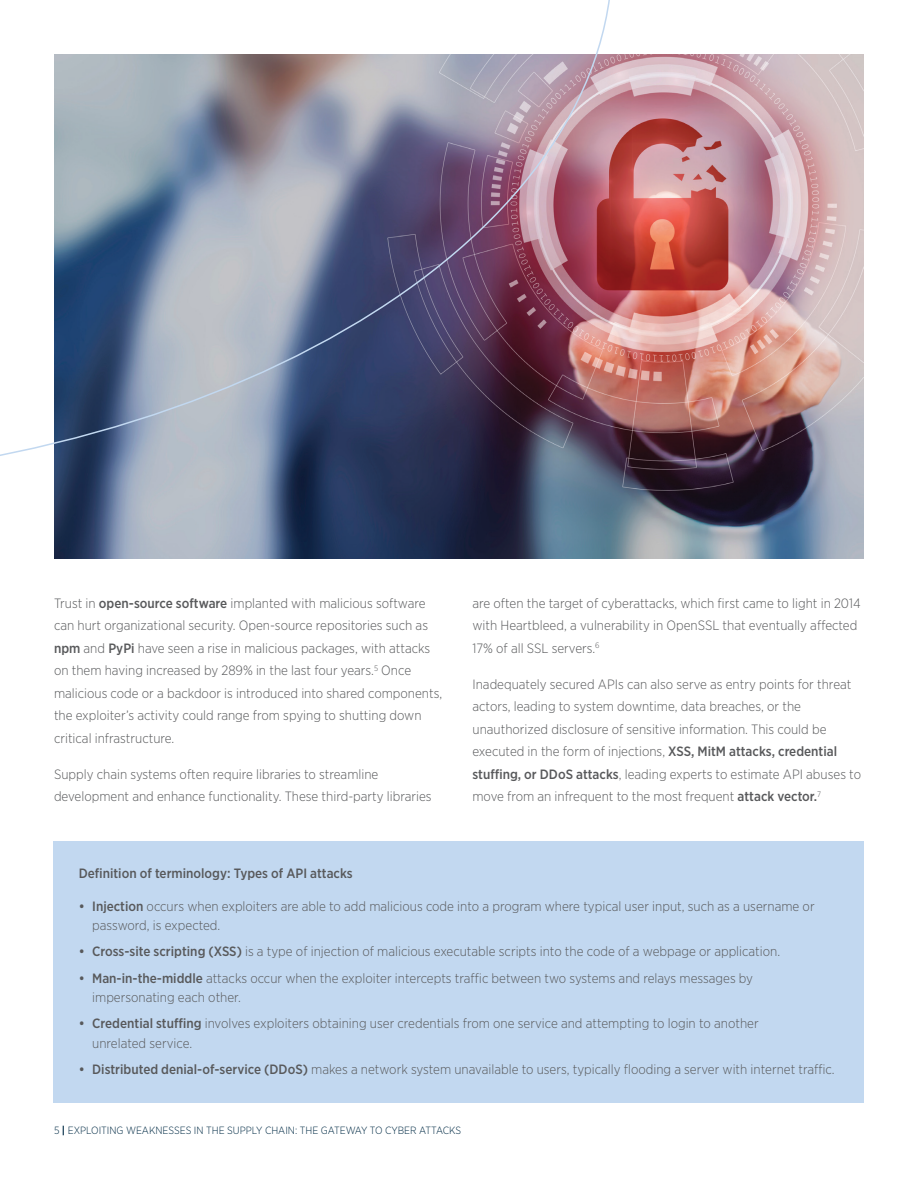
<style>
.page{position:relative;width:918px;height:1188px;background:#fff}
.page>*{position:absolute;margin:0;border:0;box-sizing:border-box;transform-origin:0 0}
.t1{font:300 13.5px/22.5px "Gotham Narrow";color:#58595b}
.t2{font:500 13.5px "Gotham Narrow";color:#58595b}
.t3{font:300 10.5px "Gotham Narrow";color:#002b45}
.s1{font-weight:500}
.s2{font-weight:700}
</style>
<div class="page">
<img style="left:54px;top:54px;width:809px;height:504px">
<img style="left:0;top:0;width:613px;height:470px">
<div style="left:53px;top:841px;width:811px;height:262px;background:#c2d8f0"></div>
<p class="t1" style="left:54px;top:592px;width:390px">Trust in <span class="s1">open-source software</span> implanted with malicious software can hurt organizational security. Open-source repositories such as <span class="s1">npm</span> and <span class="s1">PyPi</span> have seen a rise in malicious packages, with attacks on them having increased by 289% in the last four years.<sup>5</sup> Once malicious code or a backdoor is introduced into shared components, the exploiter’s activity could range from spying to shutting down critical infrastructure.</p>
<p class="t1" style="left:54px;top:763px;width:379px">Supply chain systems often require libraries to streamline development and enhance functionality. These third-party libraries</p>
<p class="t1" style="left:472px;top:592px;width:390px">are often the target of cyberattacks, which first came to light in 2014 with Heartbleed, a vulnerability in OpenSSL that eventually affected<br>17% of all SSL servers.<sup>6</sup></p>
<p class="t1" style="left:472px;top:673px;width:390px">Inadequately secured APIs can also serve as entry points for threat actors, leading to system downtime, data breaches, or the unauthorized disclosure of sensitive information. This could be executed in the form of injections, <span class="s1">XSS, MitM attacks, credential stuffing, or DDoS attacks</span>, leading experts to estimate API abuses to move from an infrequent to the most frequent <span class="s1">attack vector.</span><sup>7</sup></p>
<p class="t2" style="left:79px;top:864px;width:276px">Definition of terminology: Types of API attacks</p>
<p class="t1" style="left:92px;top:896px;width:724px;line-height:19.5px;text-indent:-14px"><span class="s1">• Injection</span> occurs when exploiters are able to add malicious code into a program where typical user input, such as a username or password, is expected.</p>
<p class="t1" style="left:79px;top:940px;width:703px"><span class="s1">• Cross-site scripting (XSS)</span> is a type of injection of malicious executable scripts into the code of a webpage or application.</p>
<p class="t1" style="left:92px;top:968px;width:662px;line-height:19.5px;text-indent:-14px"><span class="s1">• Man-in-the-middle</span> attacks occur when the exploiter intercepts traffic between two systems and relays messages by impersonating each other.</p>
<p class="t1" style="left:92px;top:1014px;width:668px;line-height:19.5px;text-indent:-14px"><span class="s1">• Credential stuffing</span> involves exploiters obtaining user credentials from one service and attempting to login to another unrelated service.</p>
<p class="t1" style="left:79px;top:1058px;width:758px"><span class="s1">• Distributed denial-of-service (DDoS)</span> makes a network system unavailable to users, typically flooding a server with internet traffic.</p>
<p class="t3" style="left:54px;top:1124px;width:409px">5 <span class="s2">|</span> EXPLOITING WEAKNESSES IN THE SUPPLY CHAIN: THE GATEWAY TO CYBER ATTACKS</p>
</div>
